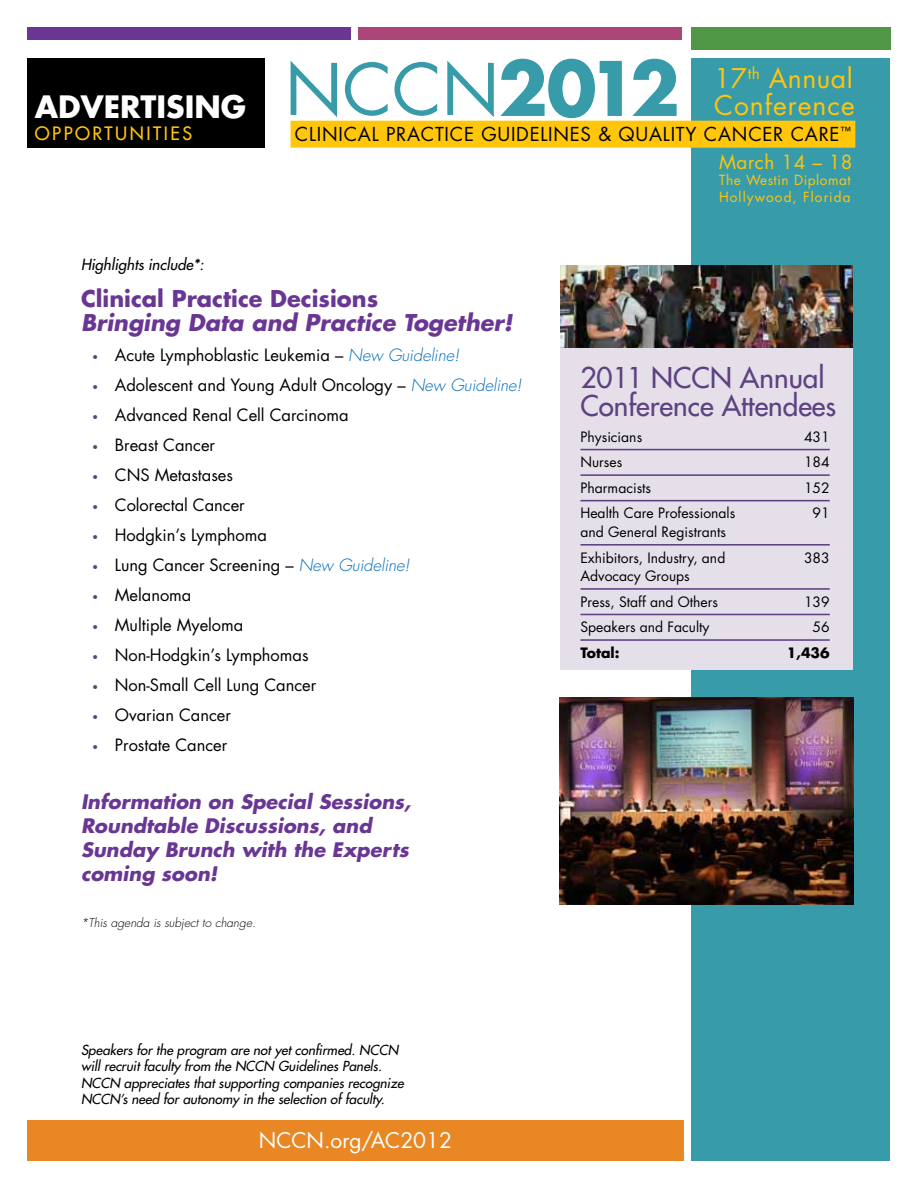
<style>
.page{position:relative;width:918px;height:1188px;background:#fff}
.page>*{position:absolute;margin:0;border:0;box-sizing:border-box;transform-origin:0 0}
.t1{font:69.15px "Futura";color:#389baa}
.t2{font:700 30px "Futura";color:#fff}
.t3{font:27.9px/27.9px "Futura";color:#5d4181}
.t4{font:26.4px/27px "Futura";letter-spacing:.04em;color:#ffc60b}
.t5{font:italic 700 22.5px "Futura";color:#6a3694}
.t6{font:700 22.5px "Futura";color:#6a3694}
.t7{font:21px "Futura";color:#fff}
.t8{font:italic 700 19.5px/24px "Futura";color:#6a3694}
.t9{font:18.9px "Futura";letter-spacing:.03em;color:#ffc60b}
.t10{font:18.75px "Futura";letter-spacing:.04em;color:#000}
.t11{font:18px "Futura";letter-spacing:.14em;color:#ffc60b}
.t12{font:16.5px "Futura";color:#000}
.t13{font:italic 15px "Futura";color:#000}
.t14{font:13.95px/25.5px "Futura";color:#000}
.t15{font:700 13.95px "Futura";color:#000}
.t16{font:13.65px/16.4px "Futura";letter-spacing:.08em;color:#ffc60b}
.t17{font:italic 13.5px/16.5px "Futura";color:#000}
.t18{font:italic 300 12px "Futura";color:#000}
.s1{font-weight:700;font-size:73.05px}
.s2{font-size:10.5px;color:#5d4181}
.s3{font-weight:300;font-style:italic;color:#006cb7}
</style>
<div class="page">
<div style="left:27px;top:1120px;width:657px;height:41px;background:#e98724"></div>
<div style="left:691px;top:59px;width:199px;height:1102px;background:#389baa"></div>
<div style="left:358px;top:27px;width:324px;height:13px;background:#ac4575"></div>
<div style="left:691px;top:27px;width:200px;height:22px;background:#509746"></div>
<div style="left:291px;top:121px;width:564px;height:27px;background:#ffc60b"></div>
<div style="left:27px;top:27px;width:324px;height:13px;background:#6a3694"></div>
<div style="left:27px;top:58px;width:238px;height:90px;background:#000"></div>
<div style="left:561px;top:288px;width:292px;height:382px;background:#e4dfe9"></div>
<img style="left:561px;top:265px;width:292px;height:82px">
<hr style="left:580px;top:449px;width:250px;height:1px;background:#5d4181">
<hr style="left:580px;top:474px;width:250px;height:2px;background:#5d4181">
<hr style="left:580px;top:500px;width:250px;height:1px;background:#5d4181">
<hr style="left:580px;top:544px;width:250px;height:2px;background:#5d4181">
<hr style="left:580px;top:588px;width:250px;height:2px;background:#5d4181">
<hr style="left:580px;top:614px;width:250px;height:1px;background:#5d4181">
<hr style="left:580px;top:639px;width:250px;height:2px;background:#5d4181">
<img style="left:560px;top:697px;width:293px;height:207px">
<h2 class="t2" style="left:35px;top:86px;width:213px">ADVERTISING</h2>
<p class="t11" style="left:35px;top:121px;width:159px">OPPORTUNITIES</p>
<h1 class="t1" style="left:285px;top:42px;width:397px">NCCN<span class="s1">2012</span></h1>
<p class="t10" style="left:295px;top:121px;width:445px">Clin ical Practic e Guidelin es &amp; Quality Canc</p>
<p class="t10" style="left:763px;top:121px;width:90px">er Care<sup>™</sup></p>
<p class="t9" style="left:719px;top:149px;width:135px">March 14 – 18</p>
<p class="t16" style="left:719px;top:172px;width:133px">The Westin Diplomat<br>Hollywood, Florida</p>
<h3 class="t4" style="left:714px;top:64px;width:142px">17<sup>th</sup> Annual<br>Conference</h3>
<p class="t13" style="left:81px;top:254px;width:124px">Highlights include*:</p>
<h3 class="t6" style="left:81px;top:283px;width:299px">Clinical Practice Decisions</h3>
<h3 class="t5" style="left:81px;top:307px;width:433px">Bringing Data and Practice Together!</h3>
<p class="t12" style="left:92px;top:344px;width:369px"><span class="s2">•</span> Acute Lymphoblastic Leukemia – <span class="s3">New Guideline!</span></p>
<p class="t12" style="left:92px;top:374px;width:431px"><span class="s2">•</span> Adolescent and Young Adult Oncology – <span class="s3">New Guideline!</span></p>
<p class="t12" style="left:92px;top:404px;width:258px"><span class="s2">•</span> Advanced Renal Cell Carcinoma</p>
<p class="t12" style="left:92px;top:434px;width:124px"><span class="s2">•</span> Breast Cancer</p>
<p class="t12" style="left:92px;top:464px;width:142px"><span class="s2">•</span> CNS Metastases</p>
<p class="t12" style="left:92px;top:494px;width:154px"><span class="s2">•</span> Colorectal Cancer</p>
<p class="t12" style="left:92px;top:524px;width:176px"><span class="s2">•</span> Hodgkin’s Lymphoma</p>
<p class="t12" style="left:92px;top:554px;width:319px"><span class="s2">•</span> Lung Cancer Screening – <span class="s3">New Guideline!</span></p>
<p class="t12" style="left:92px;top:584px;width:101px"><span class="s2">•</span> Melanoma</p>
<p class="t12" style="left:92px;top:614px;width:153px"><span class="s2">•</span> Multiple Myeloma</p>
<p class="t12" style="left:92px;top:644px;width:218px"><span class="s2">•</span> Non-Hodgkin’s Lymphomas</p>
<p class="t12" style="left:92px;top:674px;width:225px"><span class="s2">•</span> Non-Small Cell Lung Cancer</p>
<p class="t12" style="left:92px;top:704px;width:140px"><span class="s2">•</span> Ovarian Cancer</p>
<p class="t12" style="left:92px;top:734px;width:136px"><span class="s2">•</span> Prostate Cancer</p>
<p class="t8" style="left:81px;top:789px;width:332px">Information on Special Sessions,<br>Roundtable Discussions, and<br>Sunday Brunch with the Experts coming soon!</p>
<p class="t18" style="left:81px;top:915px;width:176px">*This agenda is subject to change.</p>
<p class="t17" style="left:81px;top:1041px;width:324px">Speakers for the program are not yet confirmed. NCCN will recruit faculty from the NCCN Guidelines Panels.<br>NCCN appreciates that supporting companies recognize NCCN’s need for autonomy in the selection of faculty.</p>
<p class="t7" style="left:259px;top:1126px;width:195px">NCCN.org/AC2012</p>
<h3 class="t3" style="left:580px;top:364px;width:257px">2011 NCCN Annual<br>Conference Attendees</h3>
<p class="t14" style="left:580px;top:424px;width:63px">Physicians</p>
<p class="t14" style="left:804px;top:424px;width:27px">431</p>
<p class="t14" style="left:580px;top:449px;width:43px">Nurses</p>
<p class="t14" style="left:804px;top:449px;width:27px">184</p>
<p class="t14" style="left:580px;top:475px;width:72px">Pharmacists</p>
<p class="t14" style="left:804px;top:475px;width:27px">152</p>
<p class="t14" style="left:580px;top:500px;width:156px">Health Care Professionals</p>
<p class="t14" style="left:813px;top:500px;width:19px">91</p>
<p class="t14" style="left:580px;top:519px;width:147px">and General Registrants<br>Exhibitors, I ndustry, and</p>
<p class="t14" style="left:804px;top:545px;width:27px">383</p>
<p class="t14" style="left:580px;top:563px;width:139px">Advocacy Groups<br>Press, Staff and Others</p>
<p class="t14" style="left:804px;top:589px;width:27px">139</p>
<p class="t14" style="left:580px;top:614px;width:131px">Speakers and Faculty</p>
<p class="t14" style="left:813px;top:614px;width:19px">56</p>
<p class="t15" style="left:580px;top:643px;width:41px">Total:</p>
<p class="t15" style="left:787px;top:643px;width:45px">1,436</p>
</div>
